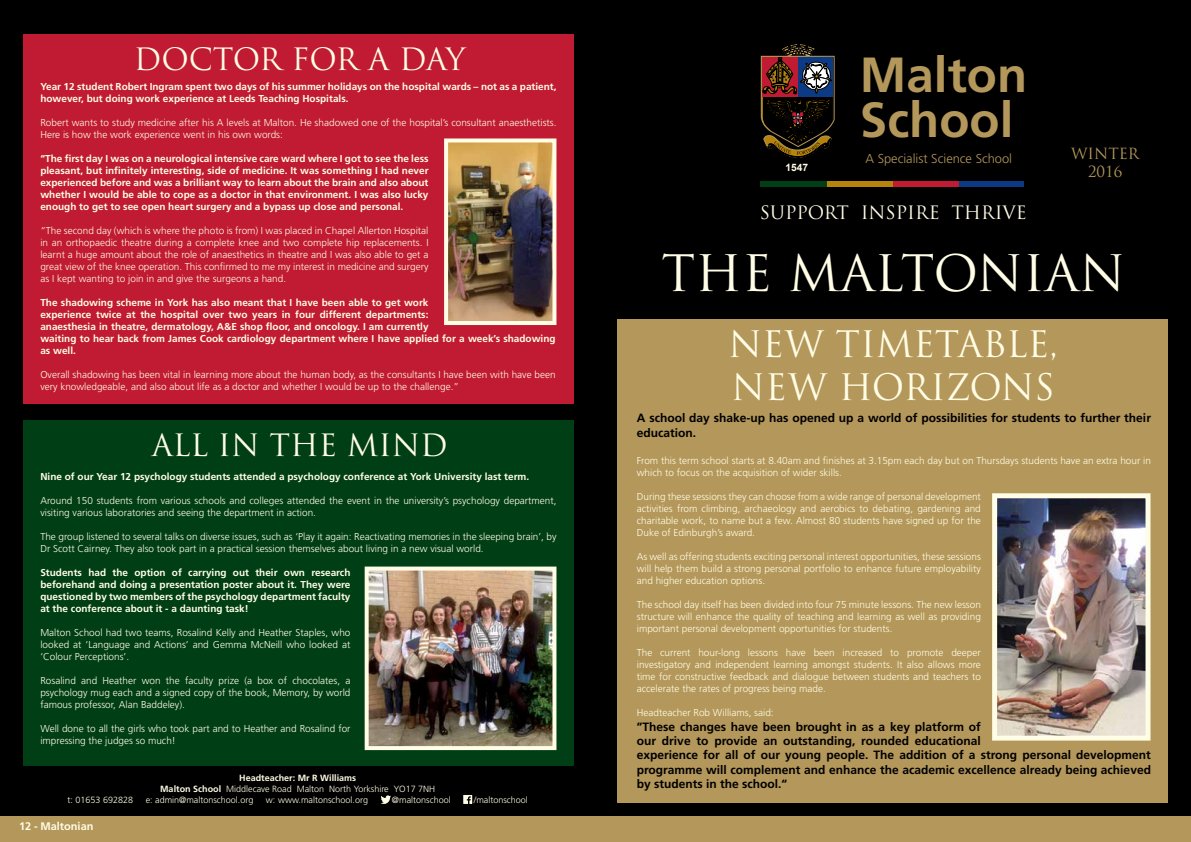
<style>
.page{position:relative;width:1191px;height:842px;background:#fff}
.page>*{position:absolute;margin:0;border:0;box-sizing:border-box;transform-origin:0 0}
.t1{font:700 49.3px/45.1px "Frutiger";color:#b4975a}
.t2{font:49px "Trajan Pro";color:#fffde5}
.t3{font:35.6px/42.7px "Trajan Pro";color:#fffde5}
.t4{font:30px "Trajan Pro";color:#fffde5}
.t5{font:18px "Trajan Pro";color:#fffde5}
.t6{font:15px/18px "Trajan Pro";color:#b4975a;text-align:center}
.t7{font:300 12.9px "Frutiger";color:#b4975a}
.t8{font:700 12px/14.4px "Frutiger";color:#000}
.t9{font:700 11px "Frutiger";color:#fffde5}
.t10{font:700 10.2px "Arial";color:#fffde5}
.t11{font:300 10px/12px "Frutiger";color:#fffde5;text-align:justify}
.t12{font:700 10px/12px "Frutiger";color:#fffde5}
.t13{font:300 9px/10.8px "Frutiger";color:#fffde5;text-align:center}
.s1{font-weight:700}
</style>
<div class="page">
<div style="left:0;top:0;width:1191px;height:834px;background:#000"></div>
<svg style="left:380px;top:795px;width:11px;height:9px"></svg>
<svg style="left:463px;top:795px;width:9px;height:9px"></svg>
<div style="left:23px;top:34px;width:550px;height:370px;background:#c11a33"></div>
<div style="left:23px;top:420px;width:550px;height:345px;background:#003e15"></div>
<div style="left:617px;top:319px;width:550px;height:483px;background:#b4975a"></div>
<div style="left:0;top:817px;width:1191px;height:25px;background:#b4975a"></div>
<img style="left:998px;top:499px;width:146px;height:236px">
<div style="left:992px;top:493px;width:158px;height:248px;border:5px solid #fffde5"></div>
<img style="left:449px;top:143px;width:102px;height:177px">
<div style="left:444px;top:138px;width:112px;height:187px;border:4px solid #fffde5"></div>
<img style="left:370px;top:572px;width:181px;height:173px">
<div style="left:365px;top:567px;width:191px;height:183px;border:4px solid #fffde5"></div>
<div style="left:957px;top:181px;width:67px;height:6px;background:#0c3a84"></div>
<div style="left:892px;top:181px;width:66px;height:6px;background:#c11a33"></div>
<div style="left:825px;top:181px;width:67px;height:6px;background:#b6840b"></div>
<div style="left:760px;top:181px;width:66px;height:6px;background:#003e15"></div>
<svg style="left:760px;top:44px;width:75px;height:114px"></svg>
<h3 class="t4" style="left:134px;top:40px;width:333px">DOCTOR FOR A DAY</h3>
<p class="t12" style="left:40px;top:81px;width:518px">Year 12 student Robert Ingram spent two days of his summer holidays on the hospital wards – not as a patient, however, but doing work experience at Leeds Teaching Hospitals.</p>
<p class="t11" style="left:40px;top:117px;width:518px">Robert wants to study medicine after his A levels at Malton. He shadowed one of the hospital’s consultant anaesthetists.<br>Here is how the work experience went in his own words:</p>
<p class="t12" style="left:40px;top:153px;width:390px;text-align:justify">“The first day I was on a neurological intensive care ward where I got to see the less pleasant, but infinitely interesting, side of medicine. It was something I had never experienced before and was a brilliant way to learn about the brain and also about whether I would be able to cope as a doctor in that environment. I was also lucky enough to get to see open heart surgery and a bypass up close and personal.</p>
<p class="t11" style="left:40px;top:225px;width:390px">“The second day (which is where the photo is from) I was placed in Chapel Allerton Hospital in an orthopaedic theatre during a complete knee and two complete hip replacements. I learnt a huge amount about the role of anaesthetics in theatre and I was also able to get a great view of the knee operation. This confirmed to me my interest in medicine and surgery as I kept wanting to join in and give the surgeons a hand.</p>
<p class="t12" style="left:40px;top:297px;width:517px">The shadowing scheme in York has also meant that I have been able to get work<br>experience twice at the hospital over two years in four different departments:<br>anaesthesia in theatre, dermatology, A&amp;E shop floor, and oncology. I am currently<br>waiting to hear back from James Cook cardiology department where I have applied for a week’s shadowing as well.</p>
<p class="t11" style="left:40px;top:369px;width:517px">Overall shadowing has been vital in learning more about the human body, as the consultants I have been with have been very knowledgeable, and also about life as a doctor and whether I would be up to the challenge.”</p>
<h3 class="t4" style="left:152px;top:426px;width:297px">ALL IN THE MIND</h3>
<p class="t12" style="left:40px;top:471px;width:490px">Nine of our Year 12 psychology students attended a psychology conference at York University last term.</p>
<p class="t11" style="left:40px;top:495px;width:518px">Around 150 students from various schools and colleges attended the event in the university’s psychology department, visiting various laboratories and seeing the department in action.</p>
<p class="t11" style="left:40px;top:531px;width:518px">The group listened to several talks on diverse issues, such as ‘Play it again: Reactivating memories in the sleeping brain’, by<br>Dr Scott Cairney. They also took part in a practical session themselves about living in a new visual world.</p>
<p class="t12" style="left:40px;top:567px;width:312px;text-align:justify">Students had the option of carrying out their own research beforehand and doing a presentation poster about it. They were questioned by two members of the psychology department faculty at the conference about it - a daunting task!</p>
<p class="t11" style="left:40px;top:627px;width:312px">Malton School had two teams, Rosalind Kelly and Heather Staples, who looked at ‘Language and Actions’ and Gemma McNeill who looked at ‘Colour Perceptions’.</p>
<p class="t11" style="left:40px;top:675px;width:311px">Rosalind and Heather won the faculty prize (a box of chocolates, a psychology mug each and a signed copy of the book, Memory, by world famous professor, Alan Baddeley).</p>
<p class="t11" style="left:40px;top:723px;width:312px">Well done to all the girls who took part and to Heather and Rosalind for impressing the judges so much!</p>
<p class="t13" style="left:160px;top:772px;width:277px"><span class="s1">Headteacher: Mr R Williams<br>Malton School</span> Middlecave Road Malton North Yorkshire YO17 7NH</p>
<p class="t13" style="left:68px;top:794px;width:67px">t: 01653 692828</p>
<p class="t13" style="left:146px;top:794px;width:109px">e: admin@maltonschool.org</p>
<p class="t13" style="left:266px;top:794px;width:104px">w: www.maltonschool.org</p>
<p class="t13" style="left:392px;top:794px;width:60px">@maltonschool</p>
<p class="t13" style="left:474px;top:794px;width:56px">/maltonschool</p>
<p class="t9" style="left:19px;top:820px;width:76px">12 - Maltonian</p>
<p class="t10" style="left:785px;top:161px;width:24px">1547</p>
<h1 class="t1" style="left:860px;top:52px;width:169px">Malton<br>School</h1>
<p class="t7" style="left:865px;top:151px;width:148px">A Specialist Science School</p>
<h3 class="t5" style="left:760px;top:201px;width:269px">SUPPORT INSPIRE THRIVE</h3>
<h3 class="t6" style="left:1071px;top:144px;width:70px">WINTER<br>2016</h3>
<h2 class="t2" style="left:661px;top:242px;width:465px">THE MALTONIAN</h2>
<h3 class="t3" style="left:728px;top:322px;width:331px">NEW TIMETABLE,<br>NEW HORIZONS</h3>
<p class="t8" style="left:637px;top:411px;width:516px">A school day shake-up has opened up a world of possibilities for students to further their education.</p>
<p class="t11" style="left:637px;top:455px;width:516px">From this term school starts at 8.40am and finishes at 3.15pm each day but on Thursdays students have an extra hour in which to focus on the acquisition of wider skills.</p>
<p class="t11" style="left:637px;top:491px;width:346px">During these sessions they can choose from a wide range of personal development activities from climbing, archaeology and aerobics to debating, gardening and charitable work, to name but a few. Almost 80 students have signed up for the Duke of Edinburgh’s award.</p>
<p class="t11" style="left:637px;top:551px;width:346px">As well as offering students exciting personal interest opportunities, these sessions will help them build a strong personal portfolio to enhance future employability and higher education options.</p>
<p class="t11" style="left:637px;top:599px;width:346px">The school day itself has been divided into four 75 minute lessons. The new lesson structure will enhance the quality of teaching and learning as well as providing important personal development opportunities for students.</p>
<p class="t11" style="left:637px;top:647px;width:346px">The current hour-long lessons have been increased to promote deeper investigatory and independent learning amongst students. It also allows more time for constructive feedback and dialogue between students and teachers to accelerate the rates of progress being made.</p>
<p class="t11" style="left:637px;top:707px;width:138px">Headteacher Rob Williams, said:</p>
<p class="t8" style="left:637px;top:719px;width:516px">”These changes have been brought in as a key platform of<br>our drive to provide an outstanding, rounded educational<br>experience for all of our young people. The addition of a strong personal development programme will complement and enhance the academic excellence already being achieved by students in the school.“</p>
</div>
